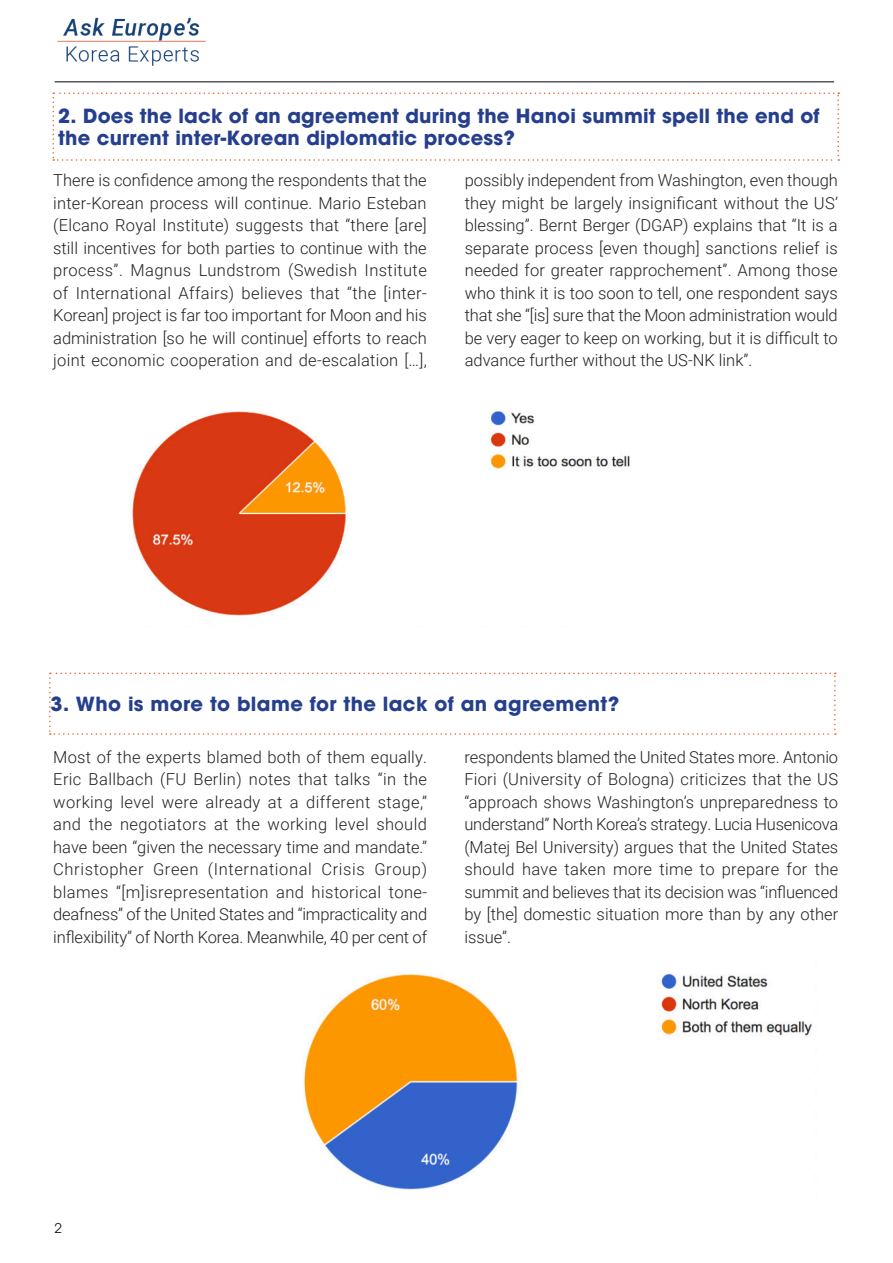
<style>
.page{position:relative;width:893px;height:1263px;background:#fff}
.page>*{position:absolute;margin:0;border:0;box-sizing:border-box;transform-origin:0 0}
.t1{font:700 19.5px/22.5px "ITC Avant Garde Pro";letter-spacing:.01em;color:#253f8e}
.t2{font:300 16.5px/22.5px "Roboto";color:#231f20;text-align:justify}
.t3{font:13.5px "ITC Avant Garde Pro";color:#231f20}
</style>
<div class="page">
<hr style="left:55px;top:82px;width:779px;height:1px;background:#000">
<img style="left:57px;top:17px;width:149px;height:48px">
<img style="left:129px;top:411px;width:501px;height:205px">
<svg style="left:52px;top:92px;width:787px;height:69px"></svg>
<svg style="left:49px;top:673px;width:787px;height:62px"></svg>
<img style="left:304px;top:973px;width:508px;height:217px">
<p class="t1" style="left:58px;top:104px;width:763px">2. Does the lack of an agreement during the Hanoi summit spell the end of the current inter-Korean diplomatic process?</p>
<p class="t2" style="left:53px;top:169px;width:375px">There is confidence among the respondents that the inter-Korean process will continue. Mario Esteban (Elcano Royal Institute) suggests that “there [are] still incentives for both parties to continue with the process”. Magnus Lundstrom (Swedish Institute of International Affairs) believes that “the [inter-Korean] project is far too important for Moon and his administration [so he will continue] efforts to reach joint economic cooperation and de-escalation […],</p>
<p class="t2" style="left:465px;top:169px;width:375px">possibly independent from Washington, even though they might be largely insignificant without the US’ blessing”. Bernt Berger (DGAP) explains that “It is a separate process [even though] sanctions relief is needed for greater rapprochement”. Among those who think it is too soon to tell, one respondent says that she “[is] sure that the Moon administration would be very eager to keep on working, but it is difficult to advance further without the US-NK link”.</p>
<p class="t1" style="left:51px;top:692px;width:570px">3. Who is more to blame for the lack of an agreement?</p>
<p class="t2" style="left:53px;top:745px;width:375px">Most of the experts blamed both of them equally.<br>Eric Ballbach (FU Berlin) notes that talks “in the working level were already at a different stage,” and the negotiators at the working level should have been “given the necessary time and mandate.” Christopher Green (International Crisis Group) blames “[m]isrepresentation and historical tone&shy;deafness” of the United States and “impracticality and inflexibility” of North Korea. Meanwhile, 40 per cent of</p>
<p class="t2" style="left:464px;top:745px;width:375px">respondents blamed the United States more. Antonio Fiori (University of Bologna) criticizes that the US “approach shows Washington’s unpreparedness to understand” North Korea’s strategy. Lucia Husenicova (Matej Bel University) argues that the United States should have taken more time to prepare for the summit and believes that its decision was “influenced by [the] domestic situation more than by any other issue”.</p>
<p class="t3" style="left:54px;top:1219px;width:9px">2</p>
</div>
